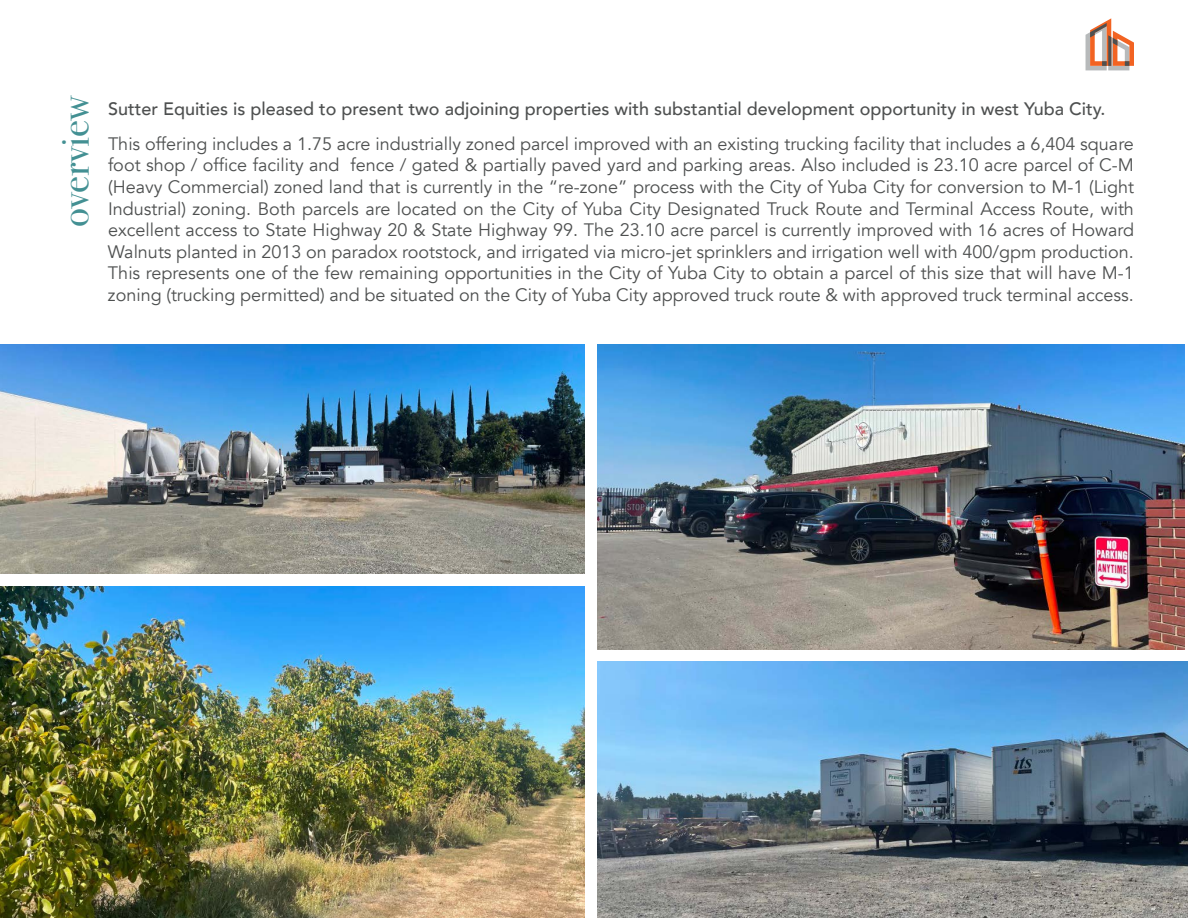
<style>
.page{position:relative;width:1188px;height:918px;background:#fff}
.page>*{position:absolute;margin:0;border:0;box-sizing:border-box;transform-origin:0 0}
.t1{font:39.45px "Bodoni Svty Two ITCTT";color:#439093}
.t2{font:18px/21.6px "Avenir";color:#4e5050;text-align:justify}
.t3{font:500 18px "Avenir";color:#4e5050}
.s1{font-size:16.5px}
</style>
<div class="page">
<svg style="left:1086px;top:18px;width:48px;height:52px"></svg>
<img style="left:0;top:586px;width:584px;height:332px">
<img style="left:597px;top:662px;width:591px;height:256px">
<img style="left:597px;top:345px;width:588px;height:304px">
<img style="left:0;top:345px;width:584px;height:228px">
<h1 class="t1" style="left:43px;top:227px;width:134px;rotate:-90deg">overview</h1>
<p class="t3" style="left:108px;top:93px;width:999px">Sutter Equities is pleased to present two adjoining properties with substantial development opportunity in west Yuba City.</p>
<p class="t2" style="left:108px;top:133px;width:1028px">This offering includes a 1.75 acre industrially zoned parcel improved with an existing trucking facility that includes a 6,404 square foot shop / office facility and fence / gated &amp; partially paved yard and parking areas. Also included is 23.10 acre parcel of C-M (Heavy Commercial) zoned land that is currently in the “re-zone” process with the City of Yuba City for conversion to M-1 (Light Industrial) zoning. Both parcels are located on the City of Yuba City Designated Truck Route and Terminal Access Route, with excellent access to State Highway 20 &amp; State Highway 99. The 23.10 acre parcel is currently improved with <span class="s1">1</span>6 acres of Howard Walnuts planted in 2013 on paradox rootstock, and irrigated via micro-jet sprinklers and irrigation well with 400/gpm production.<br>This represents one of the few remaining opportunities in the City of Yuba City to obtain a parcel of this size that will have M-1 zoning (trucking permitted) and be situated on the City of Yuba City approved truck route &amp; with approved truck terminal access.</p>
</div>
